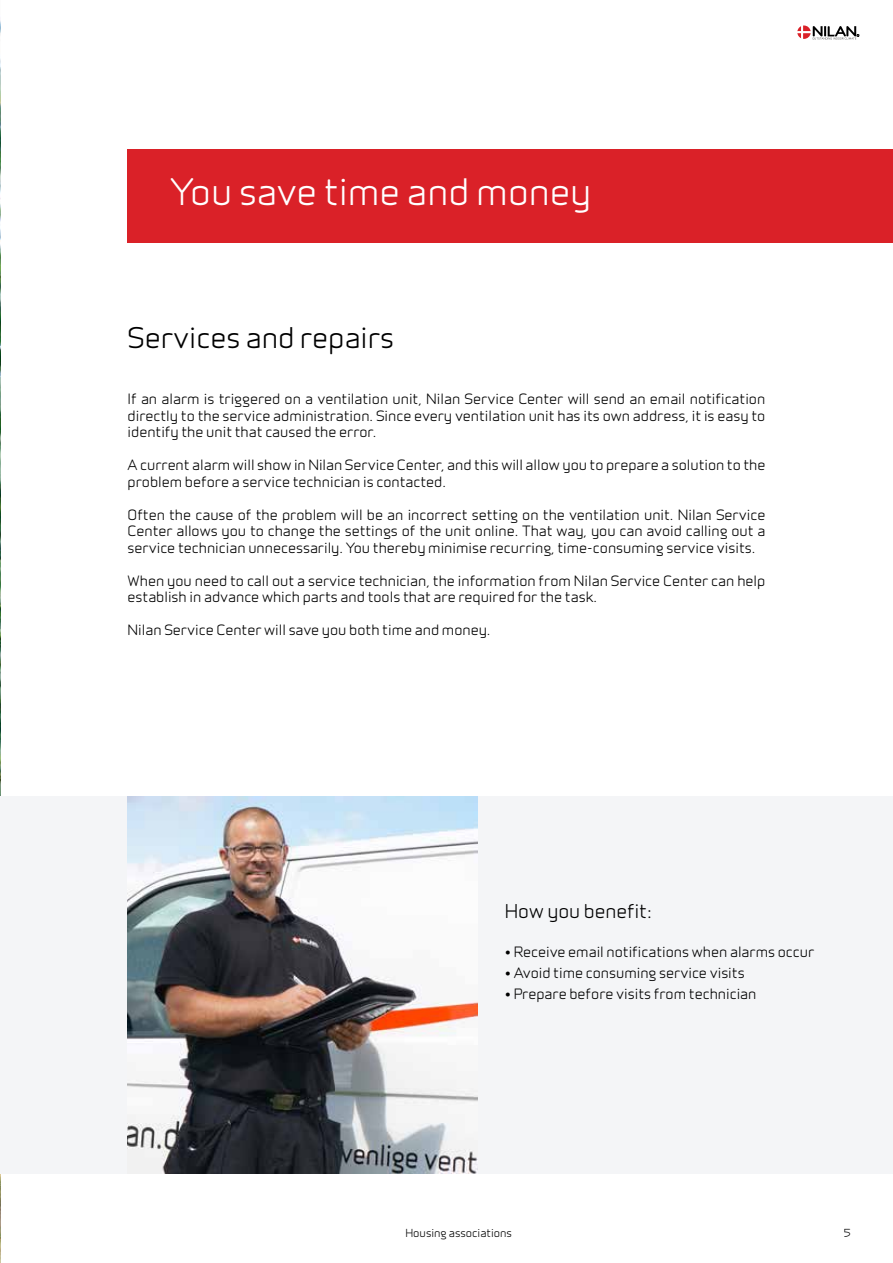
<style>
.page{position:relative;width:893px;height:1263px;background:#fff}
.page>*{position:absolute;margin:0;border:0;box-sizing:border-box;transform-origin:0 0}
.t1{font:500 34.5px "Infinity";color:#fff}
.t2{font:500 27px "Infinity";color:#000}
.t3{font:500 18px "Infinity";color:#000}
.t4{font:500 13.5px/16.5px "Infinity";color:#000;text-align:justify}
.t5{font:500 10.5px "Infinity";color:#000}
</style>
<div class="page">
<svg style="left:797px;top:26px;width:62px;height:14px"></svg>
<img style="left:0;top:20px;width:1px;height:1243px">
<div style="left:0;top:796px;width:893px;height:377px;background:#f4f5f7"></div>
<div style="left:128px;top:150px;width:765px;height:93px;background:#da2128"></div>
<img style="left:128px;top:796px;width:349px;height:377px">
<h1 class="t1" style="left:170px;top:167px;width:423px">You save time and money</h1>
<h2 class="t2" style="left:128px;top:318px;width:268px">Services and repairs</h2>
<p class="t4" style="left:128px;top:390px;width:639px">If an alarm is triggered on a ventilation unit, Nilan Service Center will send an email notification directly to the service administration. Since every ventilation unit has its own address, it is easy to identify the unit that caused the error.</p>
<p class="t4" style="left:128px;top:456px;width:639px">A current alarm will show in Nilan Service Center, and this will allow you to prepare a solution to the problem before a service technician is contacted.</p>
<p class="t4" style="left:128px;top:505px;width:639px">Often the cause of the problem will be an incorrect setting on the ventilation unit. Nilan Service Center allows you to change the settings of the unit online. That way, you can avoid calling out a service technician unnecessarily. You thereby minimise recurring, time-consuming service visits.</p>
<p class="t4" style="left:128px;top:571px;width:639px">When you need to call out a service technician, the information from Nilan Service Center can help establish in advance which parts and tools that are required for the task.</p>
<p class="t4" style="left:128px;top:621px;width:364px">Nilan Service Center will save you both time and money.</p>
<h3 class="t3" style="left:505px;top:898px;width:149px">How you benefit:</h3>
<p class="t4" style="left:505px;top:943px;width:311px">• Receive email notifications when alarms occur</p>
<p class="t4" style="left:505px;top:964px;width:241px">• Avoid time consuming service visits</p>
<p class="t4" style="left:505px;top:985px;width:253px">• Prepare before visits from technician</p>
<p class="t5" style="left:405px;top:1225px;width:108px">Housing associations</p>
<p class="t5" style="left:844px;top:1225px;width:8px">5</p>
</div>
